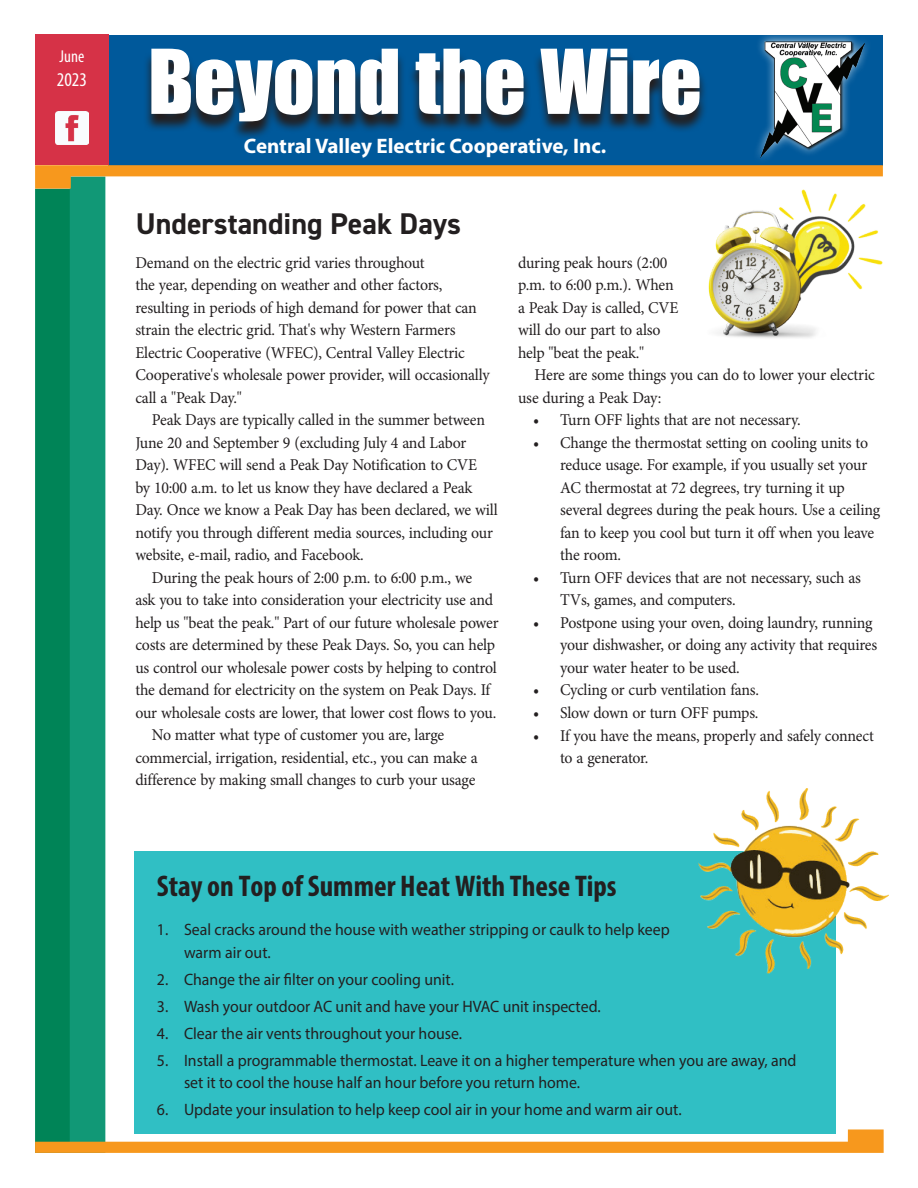
<style>
.page{position:relative;width:918px;height:1188px;background:#fff}
.page>*{position:absolute;margin:0;border:0;box-sizing:border-box;transform-origin:0 0}
.t1{font:82.5px "Impact";color:#fff}
.t2{font:700 condensed 30px "Myriad Pro";color:#231f20}
.t3{font:700 30px "DIN2014";color:#231f20}
.t4{font:700 21px "Myriad Pro";color:#fff}
.t5{font:condensed 19.5px "Myriad Pro";color:#fff}
.t6{font:condensed 17.25px "Myriad Pro";color:#fff}
.t7{font:16.5px/22.5px "Minion Pro";letter-spacing:-.015em;color:#231f20;scale:.96 1}
.t8{font:16.5px/22.5px "Myriad Pro";color:#231f20;scale:.96 1}
</style>
<div class="page">
<div style="left:109px;top:35px;width:774px;height:131px;background:#00599b"></div>
<div style="left:35px;top:34px;width:74px;height:131px;background:#d63247"></div>
<div style="left:35px;top:189px;width:36px;height:964px;background:#008457"></div>
<div style="left:70px;top:177px;width:35px;height:976px;background:#119876"></div>
<svg style="left:35px;top:165px;width:848px;height:24px"></svg>
<svg style="left:146px;top:54px;width:559px;height:83px"></svg>
<div style="left:753px;top:32px;width:120px;height:133px;background:#fff;opacity:.75"></div>
<img style="left:761px;top:40px;width:103px;height:118px">
<img style="left:55px;top:111px;width:34px;height:34px">
<svg style="left:35px;top:1129px;width:849px;height:24px"></svg>
<img style="left:708px;top:189px;width:175px;height:149px">
<div style="left:134px;top:852px;width:702px;height:282px;background:#30bfc4"></div>
<img style="left:698px;top:789px;width:190px;height:184px">
<p class="t6" style="left:60px;top:45px;width:26px">June</p>
<p class="t5" style="left:57px;top:67px;width:32px">2023</p>
<h1 class="t1" style="left:148px;top:18px;width:555px">Beyond the Wire</h1>
<p class="t4" style="left:244px;top:132px;width:364px">Central Valley Electric Cooperative, Inc.</p>
<h2 class="t3" style="left:136px;top:204px;width:327px">Understanding Peak Days</h2>
<p class="t7" style="left:135px;top:251px;width:371px">Demand on the electric grid varies throughout<br>the year, depending on weather and other factors, resulting in periods of high demand for power that can strain the electric grid. That's why Western Farmers Electric Cooperative (WFEC), Central Valley Electric Cooperative's wholesale power provider, will occasionally call a "Peak Day."</p>
<p class="t7" style="left:152px;top:409px;width:349px">Peak Days are typically called in the summer between</p>
<p class="t7" style="left:135px;top:431px;width:346px">June 20 and September 9 (excluding July 4 and Labor</p>
<p class="t7" style="left:135px;top:454px;width:358px">Day). WFEC will send a Peak Day Notification to CVE</p>
<p class="t7" style="left:135px;top:476px;width:353px">by 10:00 a.m. to let us know they have declared a Peak</p>
<p class="t7" style="left:135px;top:499px;width:379px">Day. Once we know a Peak Day has been declared, we will</p>
<p class="t7" style="left:135px;top:521px;width:374px">notify you through different media sources, including our</p>
<p class="t7" style="left:135px;top:544px;width:239px">website, e-mail, radio, and Facebook.</p>
<p class="t7" style="left:152px;top:566px;width:335px">During the peak hours of 2:00 p.m. to 6:00 p.m., we</p>
<p class="t7" style="left:135px;top:589px;width:374px">ask you to take into consideration your electricity use and</p>
<p class="t7" style="left:135px;top:611px;width:380px">help us "beat the peak." Part of our future wholesale power</p>
<p class="t7" style="left:135px;top:634px;width:376px">costs are determined by these Peak Days. So, you can help</p>
<p class="t7" style="left:135px;top:656px;width:378px">us control our wholesale power costs by helping to control</p>
<p class="t7" style="left:135px;top:679px;width:371px">the demand for electricity on the system on Peak Days. If</p>
<p class="t7" style="left:135px;top:701px;width:377px">our wholesale costs are lower, that lower cost flows to you.</p>
<p class="t7" style="left:152px;top:724px;width:306px">No matter what type of customer you are, large</p>
<p class="t7" style="left:135px;top:746px;width:358px">commercial, irrigation, residential, etc., you can make a</p>
<p class="t7" style="left:135px;top:769px;width:356px">difference by making small changes to curb your usage</p>
<p class="t7" style="left:518px;top:251px;width:169px">during peak hours (2:00 p.m. to 6:00 p.m.). When a Peak Day is called, CVE will do our part to also help "beat the peak."</p>
<p class="t7" style="left:518px;top:364px;width:373px;text-indent:17px">Here are some things you can do to lower your electric use during a Peak Day:</p>
<p class="t7" style="left:533px;top:409px;width:280px">• Turn OFF lights that are not necessary.</p>
<p class="t7" style="left:560px;top:431px;width:335px;text-indent:-27px">• Change the thermostat setting on cooling units to reduce usage. For example, if you usually set your AC thermostat at 72 degrees, try turning it up several degrees during the peak hours. Use a ceiling fan to keep you cool but turn it off when you leave the room.</p>
<p class="t7" style="left:560px;top:567px;width:315px;text-indent:-27px">• Turn OFF devices that are not necessary, such as<br>TVs, games, and computers.</p>
<p class="t7" style="left:560px;top:612px;width:332px;text-indent:-27px">• Postpone using your oven, doing laundry, running your dishwasher, or doing any activity that requires your water heater to be used.</p>
<p class="t7" style="left:533px;top:679px;width:237px">• Cycling or curb ventilation fans.</p>
<p class="t7" style="left:533px;top:702px;width:236px">• Slow down or turn OFF pumps.</p>
<p class="t7" style="left:560px;top:724px;width:328px;text-indent:-27px">• If you have the means, properly and safely connect to a generator.</p>
<h2 class="t2" style="left:157px;top:867px;width:461px">Stay on Top of Summer Heat With These Tips</h2>
<p class="t8" style="left:184px;top:918px;width:508px;text-indent:-27px">1. Seal cracks around the house with weather stripping or caulk to help keep warm air out.</p>
<p class="t8" style="left:157px;top:968px;width:311px">2. Change the air filter on your cooling unit.</p>
<p class="t8" style="left:157px;top:995px;width:464px">3. Wash your outdoor AC unit and have your HVAC unit inspected.</p>
<p class="t8" style="left:157px;top:1022px;width:319px">4. Clear the air vents throughout your house.</p>
<p class="t8" style="left:184px;top:1049px;width:640px;text-indent:-27px">5. Install a programmable thermostat. Leave it on a higher temperature when you are away, and set it to cool the house half an hour before you return home.</p>
<p class="t8" style="left:157px;top:1098px;width:548px">6. Update your insulation to help keep cool air in your home and warm air out.</p>
</div>
